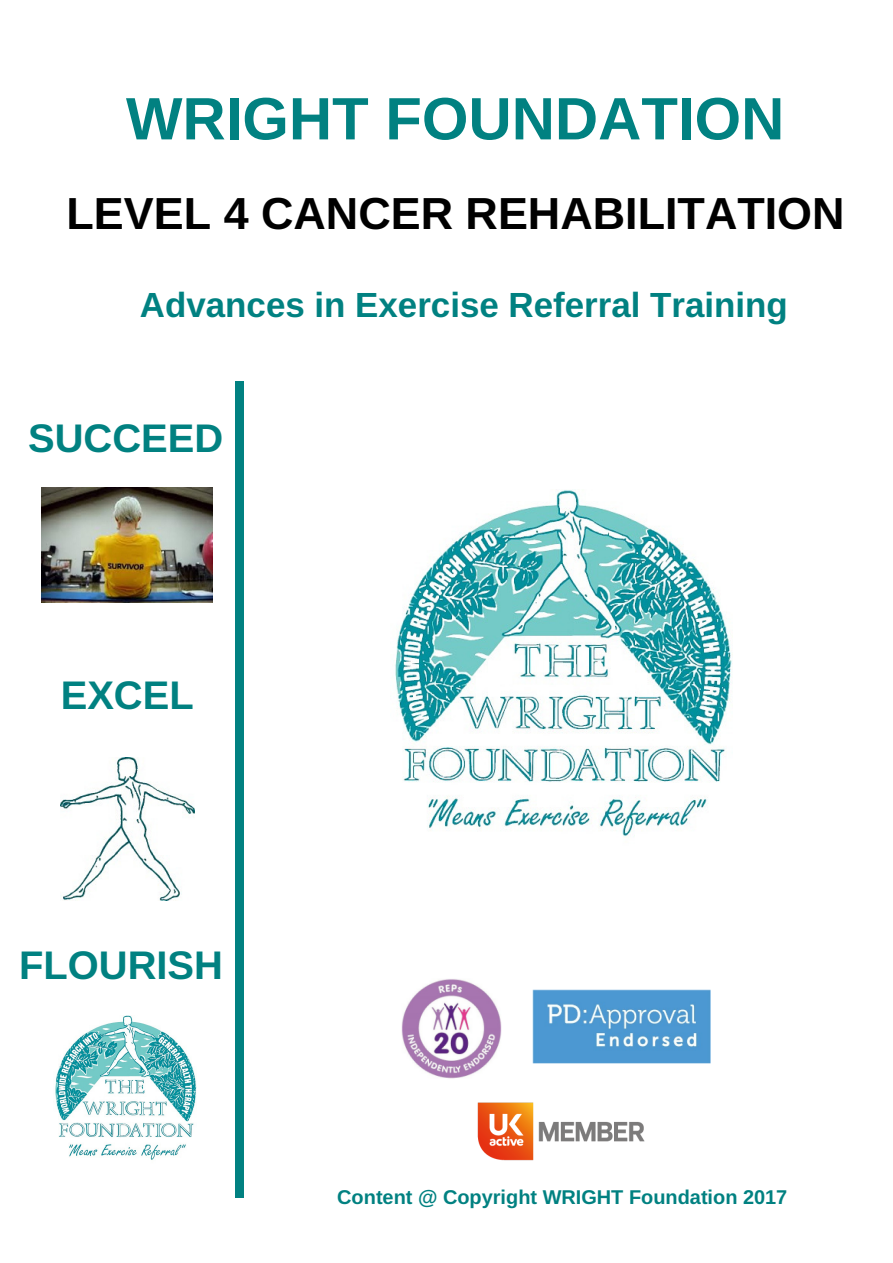
<style>
.page{position:relative;width:893px;height:1263px;background:#fff}
.page>*{position:absolute;margin:0;border:0;box-sizing:border-box;transform-origin:0 0}
.t1{font:700 59.85px "Arimo";color:#018181}
.t2{font:700 44.85px "Arimo";color:#000}
.t3{font:700 39.9px "Arimo";color:#018181}
.t4{font:700 34.95px "Arimo";color:#018181}
.t5{font:700 19.95px "Arimo";color:#018181}
</style>
<div class="page">
<div style="left:235px;top:382px;width:8px;height:816px;background:#018181"></div>
<img style="left:395px;top:490px;width:337px;height:348px">
<img style="left:61px;top:758px;width:133px;height:142px">
<img style="left:55px;top:1015px;width:142px;height:145px">
<img style="left:42px;top:488px;width:170px;height:114px">
<img style="left:477px;top:1102px;width:168px;height:59px">
<img style="left:401px;top:979px;width:310px;height:100px">
<h1 class="t1" style="left:126px;top:85px;width:660px">WRIGHT FOUNDATION</h1>
<h2 class="t2" style="left:67px;top:189px;width:779px">LEVEL 4 CANCER REHABILITATION</h2>
<h3 class="t4" style="left:140px;top:285px;width:649px">Advances in Exercise Referral Training</h3>
<h3 class="t3" style="left:28px;top:416px;width:196px">SUCCEED</h3>
<h3 class="t3" style="left:61px;top:673px;width:134px">EXCEL</h3>
<h3 class="t3" style="left:19px;top:943px;width:205px">FLOURISH</h3>
<p class="t5" style="left:337px;top:1186px;width:451px">Content @ Copyright WRIGHT Foundation 2017</p>
</div>
